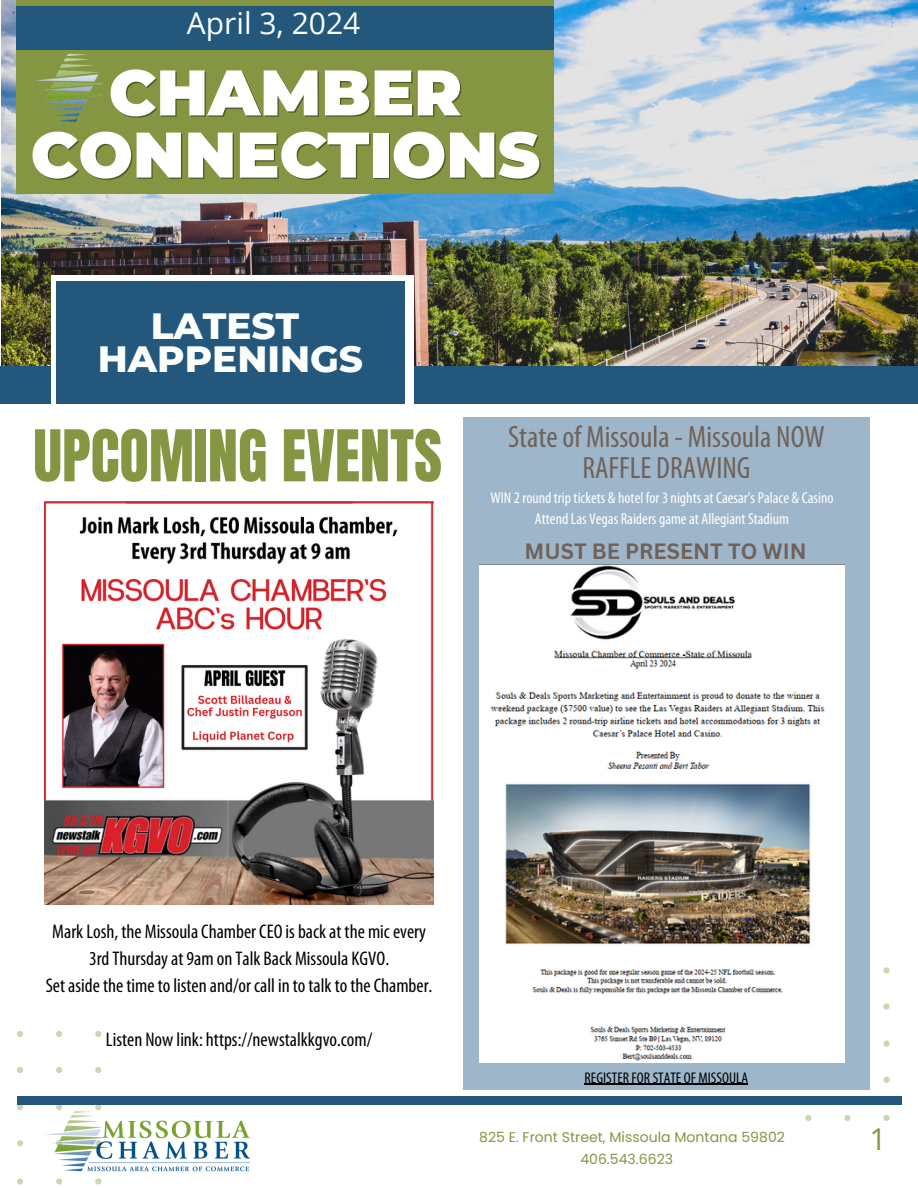
<style>
.page{position:relative;width:918px;height:1188px;background:#fff}
.page>*{position:absolute;margin:0;border:0;box-sizing:border-box;transform-origin:0 0}
.t1{font:900 64.2px "Montserrat";color:#fff}
.t2{font:60.6px "Anton";color:#849642}
.t3{font:800 37.35px/33.6px "Montserrat";color:#fcfefc;text-align:center}
.t4{font:condensed 30.9px/31.5px "Myriad Pro";color:#706259;text-align:center}
.t5{font:30px "Open Sans";color:#fcfefc}
.t6{font:30px "Open Sans";color:#849642}
.t7{font:700 21.6px "Canva Sans";color:#706259}
.t8{font:condensed 19.8px/27px "Myriad Pro";color:#000;text-align:center}
.t9{font:condensed 15.9px "Myriad Pro";color:#fff}
.t10{font:condensed 15.45px "Myriad Pro";color:#000}
.t11{font:14.1px "Poppins";color:#849642}
</style>
<div class="page">
<img style="left:1px;top:0;width:917px;height:366px">
<svg style="left:17px;top:1031px;width:84px;height:154px"></svg>
<svg style="left:805px;top:967px;width:97px;height:154px"></svg>
<div style="left:17px;top:1096px;width:884px;height:9px;background:#23577b"></div>
<div style="left:17px;top:0;width:537px;height:193px;background:#849642"></div>
<div style="left:17px;top:6px;width:537px;height:43px;background:#23577b"></div>
<img style="left:44px;top:1112px;width:205px;height:68px">
<img style="left:33px;top:49px;width:69px;height:73px">
<div style="left:0;top:366px;width:918px;height:37px;background:#23577b"></div>
<div style="left:51px;top:275px;width:362px;height:140px;background:#fff"></div>
<div style="left:56px;top:281px;width:349px;height:122px;background:#23577b"></div>
<img style="left:44px;top:503px;width:390px;height:402px">
<hr style="left:44px;top:501px;width:308px;height:2px;background:#d42f33">
<hr style="left:126px;top:501px;width:308px;height:2px;background:#d42f33">
<div style="left:463px;top:417px;width:407px;height:672px;background:#9eb6ca"></div>
<img style="left:479px;top:564px;width:366px;height:499px">
<hr style="left:585px;top:1084px;width:163px;height:1px;background:#000">
<p class="t5" style="left:187px;top:2px;width:175px">April 3, 2024</p>
<h1 class="t1" style="left:109px;top:53px;width:355px">CHAMBER</h1>
<h4 class="t1" style="left:31px;top:115px;width:511px">CONNECTIONS</h4>
<h2 class="t3" style="left:98px;top:309px;width:267px">LATEST<br>HAPPENINGS</h2>
<p class="t2" style="left:33px;top:412px;width:410px">UPCOMING EVENTS</p>
<p class="t4" style="left:508px;top:423px;width:318px">State of Missoula - Missoula NOW<br>RAFFLE DRAWING</p>
<p class="t9" style="left:490px;top:491px;width:345px">WIN 2 round trip tickets &amp; hotel for 3 nights at Caesar’s Palace &amp; Casino</p>
<p class="t9" style="left:535px;top:512px;width:256px">Attend Las Vegas Raiders game at Allegiant Stadium</p>
<p class="t7" style="left:525px;top:536px;width:284px">MUST BE PRESENT TO WIN</p>
<h6 class="t8" style="left:46px;top:920px;width:388px">Mark Losh, the Missoula Chamber CEO is back at the mic every<br>3rd Thursday at 9am on Talk Back Missoula KGVO.<br>Set aside the time to listen and/or call in to talk to the Chamber.</h6>
<h6 class="t8" style="left:106px;top:1028px;width:268px">Listen Now link: https://newstalkkgvo.com/</h6>
<p class="t10" style="left:585px;top:1071px;width:165px">REGISTER FOR STATE OF MISSOULA</p>
<h5 class="t11" style="left:479px;top:1127px;width:307px">825 E. Front Street, Missoula Montana 59802</h5>
<p class="t11" style="left:580px;top:1149px;width:94px">406.543.6623</p>
<p class="t6" style="left:870px;top:1118px;width:19px">1</p>
</div>
